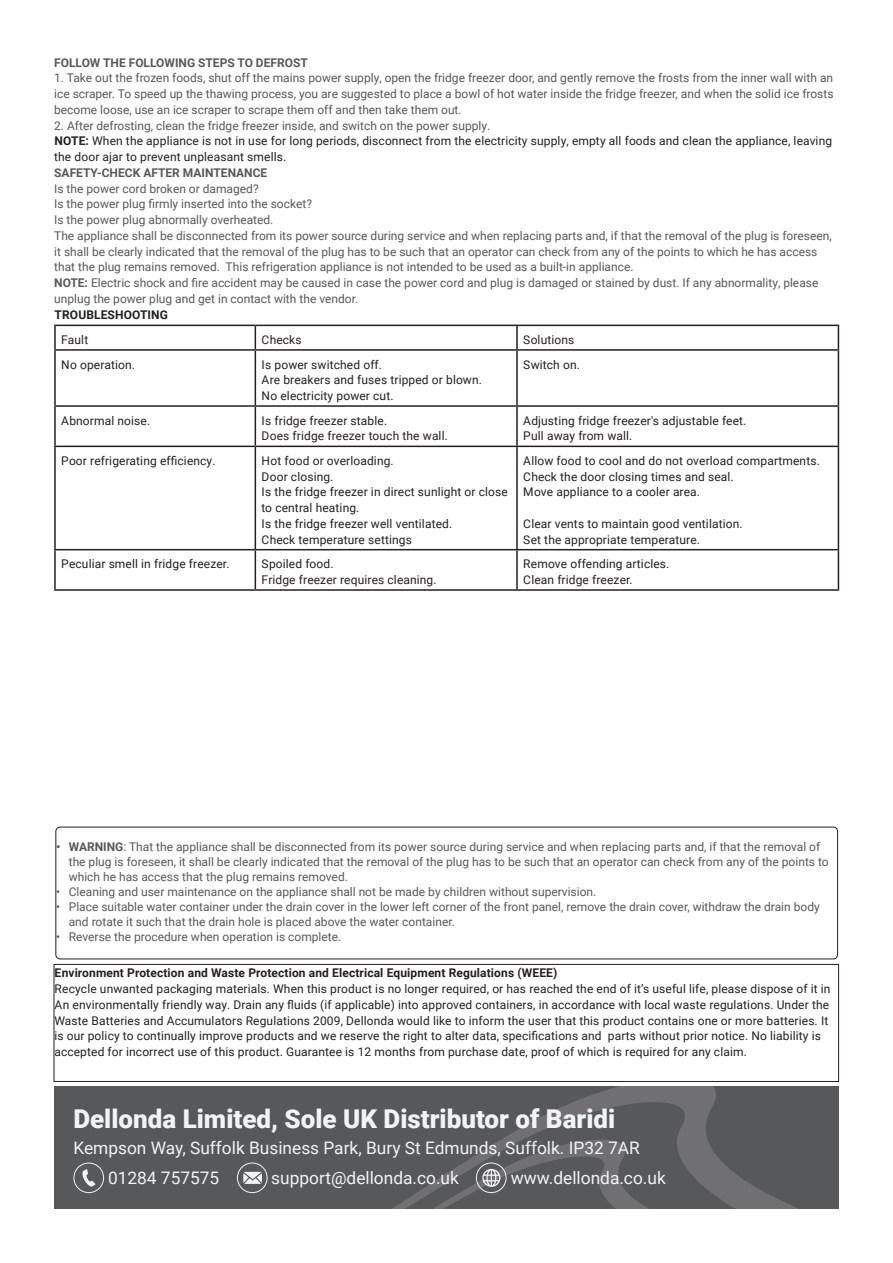
<style>
.page{position:relative;width:893px;height:1263px;background:#fff}
.page>*{position:absolute;margin:0;border:0;box-sizing:border-box;transform-origin:0 0}
.t1{font:900 25.95px "Roboto";color:#f2f3f4}
.t2{font:17.25px/30.2px "Roboto";color:#f2f3f4}
.Main_Copy__DO_NOT_MODIFY{font:12px/15.8px "Roboto";color:#57585a}
.Body{font:12px/15.8px "Roboto";letter-spacing:.01em;color:#231f20}
.Body-2{font:700 12px "Roboto";letter-spacing:.01em;color:#231f20}
.Main_Copy__DO_NOT_MODIFY-2{font:700 12px "Roboto";color:#57585a}
.s1{font-weight:700}
</style>
<div class="page">
<hr style="left:54px;top:325px;width:201px;height:1px;background:#231f20">
<hr style="left:54px;top:326px;width:2px;height:23px;background:#231f20">
<hr style="left:255px;top:325px;width:262px;height:1px;background:#231f20">
<svg style="left:255px;top:326px;width:1px;height:23px"></svg>
<hr style="left:517px;top:325px;width:322px;height:1px;background:#231f20">
<hr style="left:516px;top:326px;width:2px;height:23px;background:#231f20">
<svg style="left:838px;top:326px;width:1px;height:23px"></svg>
<hr style="left:54px;top:349px;width:201px;height:2px;background:#231f20">
<hr style="left:54px;top:351px;width:2px;height:54px;background:#231f20">
<hr style="left:255px;top:349px;width:262px;height:2px;background:#231f20">
<hr style="left:255px;top:351px;width:1px;height:54px;background:#231f20">
<hr style="left:517px;top:349px;width:322px;height:2px;background:#231f20">
<hr style="left:516px;top:351px;width:2px;height:54px;background:#231f20">
<hr style="left:838px;top:351px;width:1px;height:54px;background:#231f20">
<hr style="left:54px;top:405px;width:201px;height:2px;background:#231f20">
<hr style="left:54px;top:407px;width:2px;height:39px;background:#231f20">
<hr style="left:255px;top:405px;width:262px;height:2px;background:#231f20">
<hr style="left:255px;top:407px;width:1px;height:39px;background:#231f20">
<hr style="left:517px;top:405px;width:322px;height:2px;background:#231f20">
<hr style="left:516px;top:407px;width:2px;height:39px;background:#231f20">
<hr style="left:838px;top:407px;width:1px;height:39px;background:#231f20">
<hr style="left:54px;top:446px;width:201px;height:1px;background:#231f20">
<hr style="left:54px;top:447px;width:2px;height:102px;background:#231f20">
<hr style="left:255px;top:446px;width:262px;height:1px;background:#231f20">
<hr style="left:255px;top:447px;width:1px;height:102px;background:#231f20">
<hr style="left:517px;top:446px;width:322px;height:1px;background:#231f20">
<hr style="left:516px;top:447px;width:2px;height:102px;background:#231f20">
<hr style="left:838px;top:447px;width:1px;height:102px;background:#231f20">
<hr style="left:54px;top:549px;width:201px;height:1px;background:#231f20">
<hr style="left:54px;top:550px;width:2px;height:39px;background:#231f20">
<hr style="left:255px;top:549px;width:262px;height:1px;background:#231f20">
<hr style="left:255px;top:550px;width:1px;height:39px;background:#231f20">
<hr style="left:517px;top:549px;width:322px;height:1px;background:#231f20">
<hr style="left:516px;top:550px;width:2px;height:39px;background:#231f20">
<hr style="left:838px;top:550px;width:1px;height:39px;background:#231f20">
<hr style="left:54px;top:589px;width:201px;height:2px;background:#231f20">
<hr style="left:255px;top:589px;width:262px;height:2px;background:#231f20">
<hr style="left:517px;top:589px;width:322px;height:2px;background:#231f20">
<div style="left:54px;top:1087px;width:785px;height:122px;background:#57585a"></div>
<svg style="left:520px;top:1087px;width:279px;height:122px"></svg>
<svg style="left:73px;top:1162px;width:31px;height:31px"></svg>
<svg style="left:237px;top:1162px;width:31px;height:31px"></svg>
<svg style="left:392px;top:1129px;width:331px;height:80px"></svg>
<div style="left:54px;top:964px;width:785px;height:118px;border:1px solid #231f20"></div>
<div style="left:56px;top:827px;width:782px;height:132px;border:1px solid #231f20;border-radius:4px"></div>
<p class="Main_Copy__DO_NOT_MODIFY-2" style="left:54px;top:54px;width:255px">FOLLOW THE FOLLOWING STEPS TO DEFROST</p>
<p class="Main_Copy__DO_NOT_MODIFY" style="left:54px;top:70px;width:781px;text-align:justify">1. Take out the frozen foods, shut off the mains power supply, open the fridge freezer door, and gently remove the frosts from the inner wall with an ice scraper. To speed up the thawing process, you are suggested to place a bowl of hot water inside the fridge freezer, and when the solid ice frosts become loose, use an ice scraper to scrape them off and then take them out.</p>
<p class="Main_Copy__DO_NOT_MODIFY" style="left:54px;top:117px;width:437px">2. After defrosting, clean the fridge freezer inside, and switch on the power supply.</p>
<p class="Body" style="left:54px;top:133px;width:779px"><span class="s1">NOTE:</span> When the appliance is not in use for long periods, disconnect from the electricity supply, empty all foods and clean the appliance, leaving the door ajar to prevent unpleasant smells.</p>
<p class="Main_Copy__DO_NOT_MODIFY-2" style="left:54px;top:164px;width:215px">SAFETY-CHECK AFTER MAINTENANCE</p>
<p class="Main_Copy__DO_NOT_MODIFY" style="left:54px;top:180px;width:206px">Is the power cord broken or damaged?</p>
<p class="Main_Copy__DO_NOT_MODIFY" style="left:54px;top:196px;width:259px">Is the power plug firmly inserted into the socket?</p>
<p class="Main_Copy__DO_NOT_MODIFY" style="left:54px;top:211px;width:221px">Is the power plug abnormally overheated.</p>
<p class="Main_Copy__DO_NOT_MODIFY" style="left:54px;top:227px;width:779px">The appliance shall be disconnected from its power source during service and when replacing parts and, if that the removal of the plug is foreseen, it shall be clearly indicated that the removal of the plug has to be such that an operator can check from any of the points to which he has access that the plug remains removed. This refrigeration appliance is not intended to be used as a built-in appliance.</p>
<p class="Main_Copy__DO_NOT_MODIFY" style="left:54px;top:274px;width:766px"><span class="s1">NOTE:</span> Electric shock and fire accident may be caused in case the power cord and plug is damaged or stained by dust. If any abnormality, please unplug the power plug and get in contact with the vendor.</p>
<p class="Body-2" style="left:54px;top:306px;width:115px">TROUBLESHOOTING</p>
<p class="Body" style="left:61px;top:331px;width:29px">Fault</p>
<p class="Body" style="left:262px;top:331px;width:42px">Checks</p>
<p class="Body" style="left:523px;top:331px;width:53px">Solutions</p>
<p class="Body" style="left:61px;top:356px;width:75px">No operation.</p>
<p class="Body" style="left:262px;top:356px;width:122px">Is power switched off.</p>
<p class="Body" style="left:262px;top:372px;width:222px">Are breakers and fuses tripped or blown.</p>
<p class="Body" style="left:262px;top:387px;width:133px">No electricity power cut.</p>
<p class="Body" style="left:523px;top:356px;width:58px">Switch on.</p>
<p class="Body" style="left:61px;top:412px;width:90px">Abnormal noise.</p>
<p class="Body" style="left:262px;top:412px;width:127px">Is fridge freezer stable.</p>
<p class="Body" style="left:262px;top:428px;width:188px">Does fridge freezer touch the wall.</p>
<p class="Body" style="left:523px;top:412px;width:225px">Adjusting fridge freezer's adjustable feet.</p>
<p class="Body" style="left:523px;top:428px;width:111px">Pull away from wall.</p>
<p class="Body" style="left:61px;top:452px;width:156px">Poor refrigerating efficiency.</p>
<p class="Body" style="left:262px;top:452px;width:134px">Hot food or overloading.</p>
<p class="Body" style="left:262px;top:468px;width:73px">Door closing.</p>
<p class="Body" style="left:261px;top:484px;width:248px">Is the fridge freezer in direct sunlight or close to central heating.</p>
<p class="Body" style="left:262px;top:515px;width:192px">Is the fridge freezer well ventilated.</p>
<p class="Body" style="left:262px;top:531px;width:152px">Check temperature settings</p>
<p class="Body" style="left:523px;top:452px;width:298px">Allow food to cool and do not overload compartments.</p>
<p class="Body" style="left:523px;top:468px;width:212px">Check the door closing times and seal.</p>
<p class="Body" style="left:523px;top:484px;width:178px">Move appliance to a cooler area.</p>
<p class="Body" style="left:523px;top:515px;width:221px">Clear vents to maintain good ventilation.</p>
<p class="Body" style="left:523px;top:531px;width:178px">Set the appropriate temperature.</p>
<p class="Body" style="left:61px;top:556px;width:170px">Peculiar smell in fridge freezer.</p>
<p class="Body" style="left:262px;top:556px;width:74px">Spoiled food.</p>
<p class="Body" style="left:262px;top:571px;width:177px">Fridge freezer requires cleaning.</p>
<p class="Body" style="left:523px;top:556px;width:148px">Remove offending articles.</p>
<p class="Body" style="left:523px;top:571px;width:111px">Clean fridge freezer.</p>
<p class="Main_Copy__DO_NOT_MODIFY" style="left:69px;top:839px;width:761px;line-height:15px;text-indent:-13px"><span class="s1">• WARNING</span>: That the appliance shall be disconnected from its power source during service and when replacing parts and, if that the removal of the plug is foreseen, it shall be clearly indicated that the removal of the plug has to be such that an operator can check from any of the points to which he has access that the plug remains removed.</p>
<p class="Main_Copy__DO_NOT_MODIFY" style="left:56px;top:883px;width:542px">• Cleaning and user maintenance on the appliance shall not be made by children without supervision.</p>
<p class="Main_Copy__DO_NOT_MODIFY" style="left:69px;top:899px;width:752px;line-height:15px;text-indent:-13px">• Place suitable water container under the drain cover in the lower left corner of the front panel, remove the drain cover, withdraw the drain body and rotate it such that the drain hole is placed above the water container.</p>
<p class="Main_Copy__DO_NOT_MODIFY" style="left:56px;top:928px;width:287px">• Reverse the procedure when operation is complete.</p>
<p class="Body-2" style="left:55px;top:965px;width:504px">Environment Protection and Waste Protection and Electrical Equipment Regulations (WEEE)</p>
<p class="Body" style="left:55px;top:980px;width:777px">Recycle unwanted packaging materials. When this product is no longer required, or has reached the end of it’s useful life, please dispose of it in</p>
<p class="Body" style="left:54px;top:996px;width:776px">An environmentally friendly way. Drain any fluids (if applicable) into approved containers, in accordance with local waste regulations. Under the Waste Batteries and Accumulators Regulations 2009, Dellonda would like to inform the user that this product contains one or more batteries. It is our policy to continually improve products and we reserve the right to alter data, specifications and parts without prior notice. No liability is accepted for incorrect use of this product. Guarantee is 12 months from purchase date, proof of which is required for any claim.</p>
<p class="t1" style="left:73px;top:1100px;width:543px">Dellonda Limited, Sole UK Distributor of Baridi</p>
<p class="t2" style="left:108px;top:1132px;width:533px;text-indent:-35px">Kempson Way, Suffolk Business Park, Bury St Edmunds, Suffolk. IP32 7AR<br>01284 757575</p>
<p class="t2" style="left:271px;top:1162px;width:189px">support@dellonda.co.uk</p>
<p class="t2" style="left:511px;top:1162px;width:156px">www.dellonda.co.uk</p>
</div>
